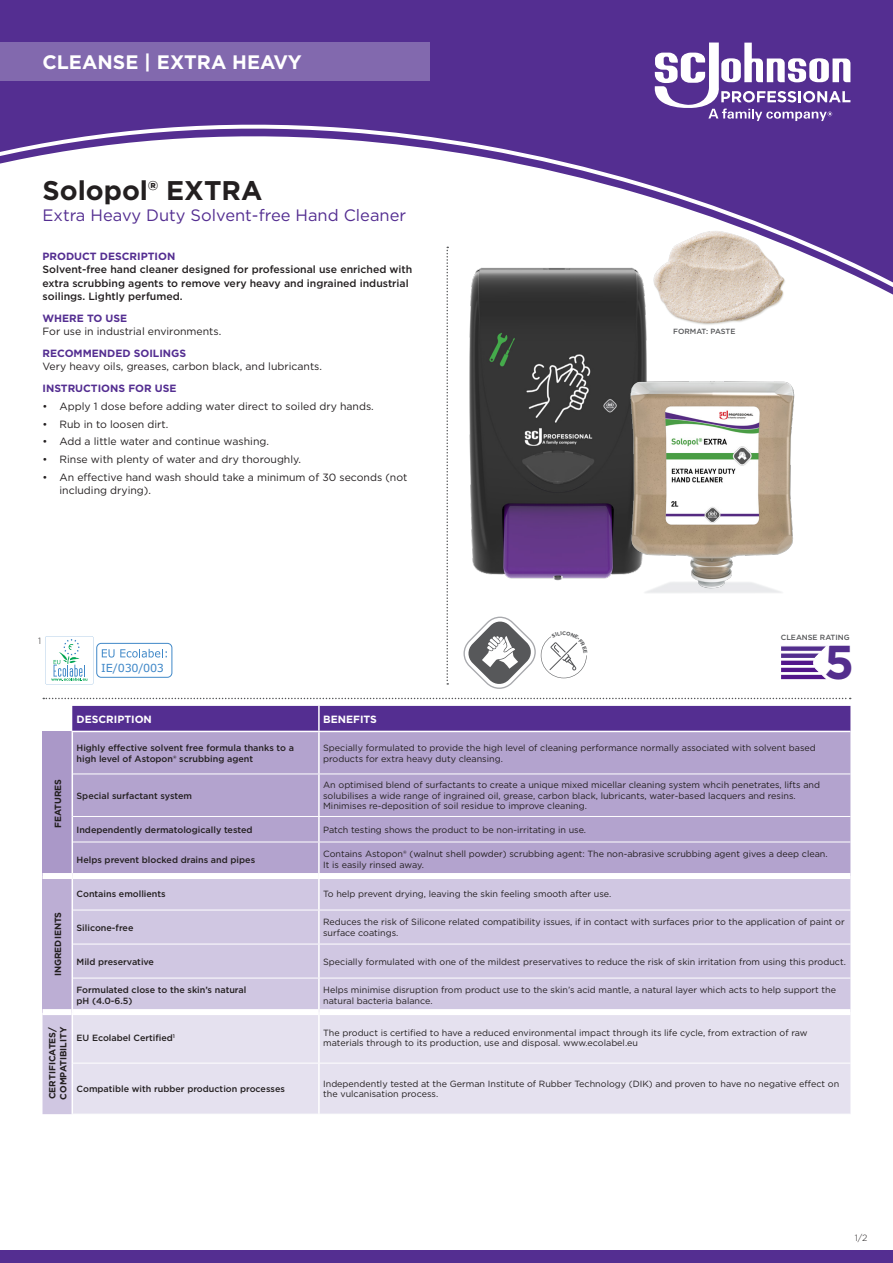
<style>
.page{position:relative;width:893px;height:1263px;background:#fff}
.page>*{position:absolute;margin:0;border:0;box-sizing:border-box;transform-origin:0 0}
.t1{font:700 47.4px "Gotham";color:#532e8d}
.t2{font:700 27px "Gotham";color:#231f20}
.t3{font:700 19.5px "Gotham";color:#fff}
.t4{font:16.5px "Gotham";color:#542e91}
.t5{font:11.1px "Verdana";letter-spacing:-.025em;color:#4088c8}
.t6{font:10.5px/13.5px "Gotham";color:#231f20}
.t7{font:500 10.5px/13.5px "Gotham";color:#231f20}
.t8{font:700 10.5px "Gotham";color:#542e91}
.t9{font:700 10.5px "Gotham";color:#fff}
.t10{font:9px/10.5px "Gotham";color:#231f20}
.t11{font:500 9px/10.5px "Gotham";color:#231f20}
.t12{font:700 9px "Gotham";color:#231f20}
.t13{font:300 9px "Gotham";color:#231f20}
.t14{font:500 7.5px "Gotham";color:#57585a}
</style>
<div class="page">
<svg style="left:43px;top:698px;width:808px;height:1px"></svg>
<svg style="left:446px;top:301px;width:2px;height:384px"></svg>
<div style="left:0;top:0;width:893px;height:301px;background:#542e91"></div>
<svg style="left:0;top:119px;width:893px;height:175px"></svg>
<svg style="left:655px;top:43px;width:195px;height:78px"></svg>
<div style="left:0;top:43px;width:429px;height:38px;background:#8269ae"></div>
<div style="left:0;top:1250px;width:893px;height:13px;background:#542e91"></div>
<img style="left:461px;top:256px;width:186px;height:325px">
<div style="left:72px;top:706px;width:778px;height:25px;background:#542e91"></div>
<div style="left:43px;top:731px;width:29px;height:145px;background:#aa98c8"></div>
<div style="left:73px;top:732px;width:777px;height:141px;background:#b3a3ce"></div>
<div style="left:43px;top:879px;width:807px;height:235px;background:#d0c7e2"></div>
<div style="left:73px;top:1015px;width:777px;height:99px;background:#e5e1ef"></div>
<hr style="left:318px;top:732px;width:2px;height:41px;background:#fff">
<hr style="left:318px;top:774px;width:2px;height:42px;background:#fff">
<hr style="left:318px;top:817px;width:2px;height:25px;background:#fff">
<hr style="left:318px;top:842px;width:2px;height:31px;background:#fff">
<hr style="left:73px;top:773px;width:246px;height:1px;background:#fff">
<hr style="left:319px;top:773px;width:531px;height:1px;background:#fff">
<hr style="left:73px;top:816px;width:246px;height:1px;background:#fff">
<hr style="left:319px;top:816px;width:531px;height:1px;background:#fff">
<hr style="left:73px;top:842px;width:246px;height:1px;background:#fff">
<hr style="left:319px;top:842px;width:531px;height:1px;background:#fff">
<div style="left:43px;top:873px;width:29px;height:6px;background:#fff"></div>
<div style="left:73px;top:1009px;width:245px;height:6px;background:#fff"></div>
<div style="left:320px;top:1009px;width:530px;height:6px;background:#fff"></div>
<div style="left:43px;top:1009px;width:29px;height:6px;background:#fff"></div>
<hr style="left:318px;top:879px;width:2px;height:31px;background:#fff">
<hr style="left:318px;top:910px;width:2px;height:34px;background:#fff">
<hr style="left:318px;top:944px;width:2px;height:34px;background:#fff">
<hr style="left:318px;top:978px;width:2px;height:34px;background:#fff">
<hr style="left:318px;top:1012px;width:2px;height:51px;background:#fff">
<hr style="left:318px;top:1063px;width:2px;height:51px;background:#fff">
<hr style="left:73px;top:910px;width:246px;height:1px;background:#fff">
<hr style="left:319px;top:910px;width:531px;height:1px;background:#fff">
<hr style="left:73px;top:944px;width:246px;height:1px;background:#fff">
<hr style="left:319px;top:944px;width:531px;height:1px;background:#fff">
<hr style="left:73px;top:978px;width:246px;height:1px;background:#fff">
<hr style="left:319px;top:978px;width:531px;height:1px;background:#fff">
<hr style="left:73px;top:1063px;width:246px;height:1px;background:#fff">
<hr style="left:319px;top:1063px;width:531px;height:1px;background:#fff">
<hr style="left:72px;top:1012px;width:1px;height:51px;background:#fff">
<hr style="left:72px;top:1063px;width:1px;height:51px;background:#fff">
<hr style="left:72px;top:879px;width:1px;height:31px;background:#fff">
<hr style="left:72px;top:910px;width:1px;height:34px;background:#fff">
<hr style="left:72px;top:944px;width:1px;height:34px;background:#fff">
<hr style="left:72px;top:978px;width:1px;height:34px;background:#fff">
<hr style="left:318px;top:706px;width:2px;height:25px;background:#fff">
<img style="left:621px;top:373px;width:174px;height:220px">
<img style="left:629px;top:212px;width:161px;height:121px">
<svg style="left:781px;top:646px;width:45px;height:34px"></svg>
<svg style="left:45px;top:636px;width:48px;height:48px"></svg>
<div style="left:97px;top:643px;width:75px;height:34px;border:1px solid #4088c8;border-radius:5px"></div>
<svg style="left:102px;top:649px;width:65px;height:8px"></svg>
<svg style="left:463px;top:617px;width:124px;height:72px"></svg>
<p class="t3" style="left:43px;top:50px;width:261px">CLEANSE | EXTRA HEAVY</p>
<p class="t2" style="left:43px;top:173px;width:221px">Solopol® EXTRA</p>
<p class="t4" style="left:43px;top:205px;width:365px">Extra Heavy Duty Solvent-free Hand Cleaner</p>
<p class="t8" style="left:43px;top:249px;width:134px">PRODUCT DESCRIPTION</p>
<p class="t7" style="left:43px;top:263px;width:371px">Solvent-free hand cleaner designed for professional use enriched with extra scrubbing agents to remove very heavy and ingrained industrial soilings. Lightly perfumed.</p>
<p class="t8" style="left:43px;top:311px;width:86px">WHERE TO USE</p>
<p class="t6" style="left:43px;top:325px;width:180px">For use in industrial environments.</p>
<p class="t8" style="left:43px;top:346px;width:145px">RECOMMENDED SOILINGS</p>
<p class="t6" style="left:43px;top:360px;width:281px">Very heavy oils, greases, carbon black, and lubricants.</p>
<p class="t8" style="left:43px;top:381px;width:136px">INSTRUCTIONS FOR USE</p>
<p class="t6" style="left:43px;top:399px;width:333px">• Apply 1 dose before adding water direct to soiled dry hands.</p>
<p class="t6" style="left:43px;top:417px;width:127px">• Rub in to loosen dirt.</p>
<p class="t6" style="left:43px;top:435px;width:228px">• Add a little water and continue washing.</p>
<p class="t6" style="left:43px;top:452px;width:260px">• Rinse with plenty of water and dry thoroughly.</p>
<p class="t6" style="left:60px;top:470px;width:349px;text-indent:-17px">• An effective hand wash should take a minimum of 30 seconds (not including drying).</p>
<p class="t13" style="left:38px;top:635px;width:5px">1</p>
<p class="t5" style="left:101px;top:661px;width:64px">IE/030/003</p>
<p class="t9" style="left:77px;top:712px;width:77px">DESCRIPTION</p>
<p class="t9" style="left:323px;top:712px;width:55px">BENEFITS</p>
<p class="t14" style="left:673px;top:327px;width:64px">FORMAT: PASTE</p>
<p class="t14" style="left:781px;top:632px;width:70px">CLEANSE RATING</p>
<p class="t1" style="left:824px;top:631px;width:32px">5</p>
<p class="t12" style="left:52px;top:828px;width:51px;rotate:-90deg">FEATURES</p>
<p class="t12" style="left:52px;top:976px;width:66px;rotate:-90deg">INGREDIENTS</p>
<p class="t11" style="left:77px;top:742px;width:219px">Highly effective solvent free formula thanks to a high level of Astopon® scrubbing agent</p>
<p class="t10" style="left:323px;top:742px;width:494px">Specially formulated to provide the high level of cleaning performance normally associated with solvent based products for extra heavy duty cleansing.</p>
<p class="t11" style="left:77px;top:790px;width:117px">Special surfactant system</p>
<p class="t10" style="left:323px;top:780px;width:498px">An optimised blend of surfactants to create a unique mixed micellar cleaning system whcih penetrates, lifts and solubilises a wide range of ingrained oil, grease, carbon black, lubricants, water-based lacquers and resins.</p>
<p class="t10" style="left:323px;top:801px;width:265px">Minimises re-deposition of soil residue to improve cleaning.</p>
<p class="t11" style="left:77px;top:824px;width:178px">Independently dermatologically tested</p>
<p class="t10" style="left:323px;top:824px;width:264px">Patch testing shows the product to be non-irritating in use.</p>
<p class="t11" style="left:77px;top:854px;width:180px">Helps prevent blocked drains and pipes</p>
<p class="t10" style="left:323px;top:849px;width:506px">Contains Astopon® (walnut shell powder) scrubbing agent: The non-abrasive scrubbing agent gives a deep clean.<br>It is easily rinsed away.</p>
<p class="t11" style="left:77px;top:888px;width:91px">Contains emollients</p>
<p class="t10" style="left:323px;top:888px;width:290px">To help prevent drying, leaving the skin feeling smooth after use.</p>
<p class="t11" style="left:77px;top:922px;width:58px">Silicone-free</p>
<p class="t10" style="left:323px;top:917px;width:523px">Reduces the risk of Silicone related compatibility issues, if in contact with surfaces prior to the application of paint or surface coatings.</p>
<p class="t11" style="left:77px;top:956px;width:79px">Mild preservative</p>
<p class="t10" style="left:323px;top:956px;width:524px">Specially formulated with one of the mildest preservatives to reduce the risk of skin irritation from using this product.</p>
<p class="t11" style="left:77px;top:985px;width:171px">Formulated close to the skin’s natural pH (4.0-6.5)</p>
<p class="t10" style="left:323px;top:985px;width:514px">Helps minimise disruption from product use to the skin’s acid mantle, a natural layer which acts to help support the natural bacteria balance.</p>
<p class="t12" style="left:46px;top:1099px;width:74px;rotate:-90deg">CERTIFICATES/</p>
<p class="t12" style="left:57px;top:1099px;width:74px;rotate:-90deg">COMPATIBILITY</p>
<p class="t11" style="left:77px;top:1033px;width:100px">EU Ecolabel Certified<sup>1</sup></p>
<p class="t10" style="left:323px;top:1027px;width:486px">The product is certified to have a reduced environmental impact through its life cycle, from extraction of raw materials through to its production, use and disposal. www.ecolabel.eu</p>
<p class="t11" style="left:77px;top:1084px;width:210px">Compatible with rubber production processes</p>
<p class="t10" style="left:323px;top:1078px;width:518px">Independently tested at the German Institute of Rubber Technology (DIK) and proven to have no negative effect on the vulcanisation process.</p>
<p class="t13" style="left:855px;top:1232px;width:14px">1/2</p>
</div>
